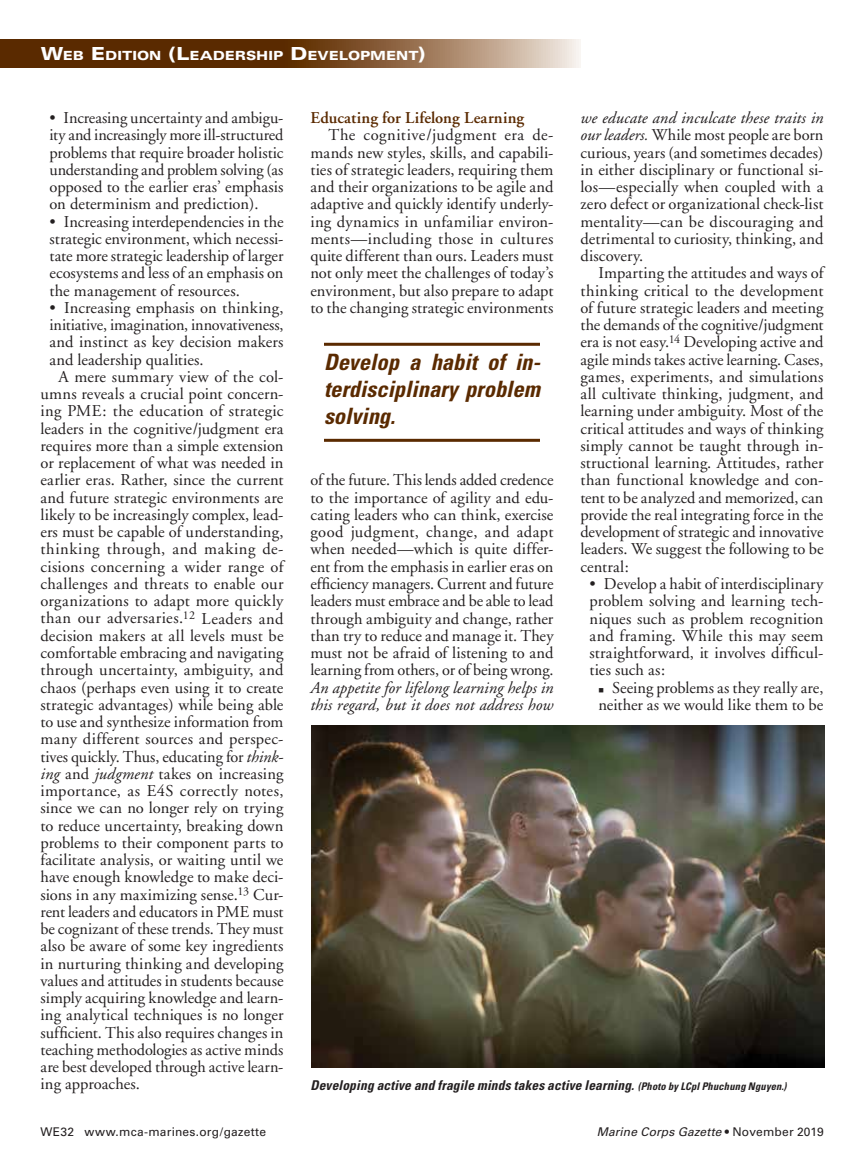
<style>
.page{position:relative;width:864px;height:1175px;background:#fff}
.page>*{position:absolute;margin:0;border:0;box-sizing:border-box;transform-origin:0 0}
.t1{font:italic 700 condensed 22.5px/27px "Univers";color:#5a2a00;text-align:justify}
.t2{font:16.5px/17.2px "Adobe Garamond";letter-spacing:.005em;color:#231f20;text-align:justify}
.t3{font:italic 16.5px/17.2px "Adobe Garamond";letter-spacing:.005em;color:#231f20}
.t4{font:16.5px "Adobe Garamond";letter-spacing:.025em;color:#231f20}
.t5{font:16.5px "Adobe Garamond";letter-spacing:.035em;color:#231f20}
.t6{font:600 16.5px "Adobe Garamond";letter-spacing:.01em;color:#5a2a00}
.t7{font:italic 700 condensed 13.5px "Univers";letter-spacing:.01em;color:#231f20}
.t8{font:900 expanded 12.6px "Univers";letter-spacing:-.005em;color:#fff}
.t9{font:12px "Univers";letter-spacing:.02em;color:#231f20}
.t10{font:italic 12px "Univers";letter-spacing:.015em;color:#231f20}
.s1{font-size:18px}
.s2{font-style:italic}
.s3{font-size:10.5px}
.s4{font-style:normal}
</style>
<div class="page">
<svg style="left:0;top:40px;width:580px;height:28px;background:#7f5632"></svg>
<img style="left:311px;top:725px;width:513px;height:342px">
<hr style="left:324px;top:343px;width:216px;height:3px;background:#5a2a00">
<hr style="left:324px;top:439px;width:216px;height:3px;background:#5a2a00">
<p class="t8" style="left:41px;top:48px;width:387px"><span class="s1">W</span>EB <span class="s1">E</span> DITION <span class="s1">(L</span>EADERSHIP <span class="s1">D</span> EVELOPMENT<span class="s1">)</span></p>
<p class="t2" style="left:50px;top:110px;width:236px">• Increasing uncertainty and ambigu&shy;ity and increasingly more ill-structured problems that require broader holistic understanding and problem solving (as opposed to the earlier eras’ emphasis on determinism and prediction).</p>
<p class="t2" style="left:50px;top:213px;width:236px">• Increasing interdependencies in the strategic environment, which necessi&shy;tate more strategic leadership of larger ecosystems and less of an emphasis on the management of resources.</p>
<p class="t2" style="left:50px;top:299px;width:236px">• Increasing emphasis on thinking,</p>
<p class="t2" style="left:50px;top:317px;width:236px">initiative, imagination, innovativeness,</p>
<p class="t2" style="left:50px;top:334px;width:236px">and instinct as key decision makers</p>
<p class="t2" style="left:50px;top:351px;width:156px">and leadership qualities.</p>
<p class="t2" style="left:59px;top:368px;width:226px">A mere summary view of the col-</p>
<p class="t2" style="left:41px;top:386px;width:244px">umns reveals a crucial point concern-</p>
<p class="t2" style="left:41px;top:403px;width:245px">ing PME: the education of strategic</p>
<p class="t2" style="left:41px;top:420px;width:244px">leaders in the cognitive/judgment era</p>
<p class="t2" style="left:41px;top:437px;width:244px">requires more than a simple extension</p>
<p class="t2" style="left:41px;top:455px;width:245px">or replacement of what was needed in</p>
<p class="t2" style="left:41px;top:472px;width:245px">earlier eras. Rather, since the current</p>
<p class="t2" style="left:41px;top:489px;width:244px">and future strategic environments are</p>
<p class="t2" style="left:40px;top:506px;width:245px">likely to be increasingly complex, lead-</p>
<p class="t2" style="left:40px;top:524px;width:245px">ers must be capable of understanding,</p>
<p class="t5" style="left:40px;top:540px;width:244px">thinking through, and making de-</p>
<p class="t2" style="left:40px;top:558px;width:245px">cisions concerning a wider range of</p>
<p class="t2" style="left:40px;top:575px;width:245px">challenges and threats to enable our</p>
<p class="t2" style="left:40px;top:593px;width:245px">organizations to adapt more quickly</p>
<p class="t4" style="left:40px;top:609px;width:245px">than our adversaries.<sup>12</sup> Leaders and</p>
<p class="t2" style="left:41px;top:627px;width:245px">decision makers at all levels must be</p>
<p class="t2" style="left:40px;top:644px;width:244px">comfortable embracing and navigating</p>
<p class="t2" style="left:40px;top:662px;width:245px">through uncertainty, ambiguity, and</p>
<p class="t2" style="left:40px;top:679px;width:244px">chaos (perhaps even using it to create</p>
<p class="t2" style="left:40px;top:696px;width:245px">strategic advantages) while being able</p>
<p class="t2" style="left:40px;top:713px;width:245px">to use and synthesize information from</p>
<p class="t2" style="left:40px;top:731px;width:244px">many different sources and perspec-</p>
<p class="t2" style="left:40px;top:748px;width:244px">tives quickly. Thus, educating for <span class="s2">think-</span></p>
<p class="t2" style="left:40px;top:765px;width:244px"><span class="s2">ing</span> and <span class="s2">judgment</span> takes on increasing</p>
<p class="t4" style="left:40px;top:782px;width:244px">importance, as E4S correctly notes,</p>
<p class="t2" style="left:40px;top:800px;width:244px">since we can no longer rely on trying</p>
<p class="t2" style="left:40px;top:817px;width:245px">to reduce uncertainty, breaking down</p>
<p class="t2" style="left:40px;top:834px;width:244px">problems to their component parts to</p>
<p class="t2" style="left:40px;top:851px;width:244px">facilitate analysis, or waiting until we</p>
<p class="t2" style="left:40px;top:869px;width:244px">have enough knowledge to make deci-</p>
<p class="t2" style="left:40px;top:886px;width:244px">sions in any maximizing sense.<sup>13</sup> Cur-</p>
<p class="t2" style="left:40px;top:903px;width:245px">rent leaders and educators in PME must</p>
<p class="t2" style="left:40px;top:920px;width:244px">be cognizant of these trends. They must</p>
<p class="t2" style="left:40px;top:938px;width:244px">also be aware of some key ingredients</p>
<p class="t2" style="left:40px;top:955px;width:244px">in nurturing thinking and developing</p>
<p class="t2" style="left:40px;top:972px;width:245px">values and attitudes in students because</p>
<p class="t2" style="left:40px;top:989px;width:245px">simply acquiring knowledge and learn-</p>
<p class="t2" style="left:40px;top:1007px;width:245px">ing analytical techniques is no longer</p>
<p class="t2" style="left:40px;top:1024px;width:244px">sufficient. This also requires changes in</p>
<p class="t2" style="left:40px;top:1041px;width:244px">teaching methodologies as active minds</p>
<p class="t2" style="left:40px;top:1058px;width:245px">are best developed through active learn-</p>
<p class="t2" style="left:40px;top:1076px;width:101px">ing approaches.</p>
<p class="t6" style="left:311px;top:109px;width:215px">Educating for Lifelong Learning</p>
<p class="t2" style="left:310px;top:127px;width:245px;text-indent:18px">The cognitive/judgment era de&shy;mands new styles, skills, and capabili&shy;ties of strategic leaders, requiring them and their organizations to be agile and adaptive and quickly identify underly&shy;ing dynamics in unfamiliar environ&shy;ments—including those in cultures quite different than ours. Leaders must not only meet the challenges of today’s environment, but also prepare to adapt to the changing strategic environments</p>
<h1 class="t1" style="left:324px;top:348px;width:218px">Develop a habit of in&shy;terdisciplinary problem solving.</h1>
<p class="t2" style="left:310px;top:472px;width:245px">of the future. This lends added credence to the importance of agility and edu&shy;cating leaders who can think, exercise good judgment, change, and adapt when needed—which is quite differ&shy;ent from the emphasis in earlier eras on efficiency managers. Current and future leaders must embrace and be able to lead through ambiguity and change, rather than try to reduce and manage it. They must not be afraid of listening to and learning from others, or of being wrong.</p>
<p class="t3" style="left:310px;top:679px;width:244px">An appetite for lifelong learning helps in this regard, but it does not address how</p>
<p class="t2" style="left:580px;top:110px;width:245px"><span class="s2">we educate and inculcate these traits in our leaders.</span> While most people are born curious, years (and sometimes decades) in either disciplinary or functional si&shy;los—especially when coupled with a zero defect or organizational check-list mentality—can be discouraging and detrimental to curiosity, thinking, and discovery.</p>
<p class="t2" style="left:580px;top:265px;width:245px;text-indent:18px">Imparting the attitudes and ways of thinking critical to the development of future strategic leaders and meeting the demands of the cognitive/judgment era is not easy.<sup>14</sup> Developing active and agile minds takes active learning. Cases, games, experiments, and simulations all cultivate thinking, judgment, and learning under ambiguity. Most of the critical attitudes and ways of thinking simply cannot be taught through in&shy;structional learning. Attitudes, rather than functional knowledge and con&shy;tent to be analyzed and memorized, can provide the real integrating force in the development of strategic and innovative leaders. We suggest the following to be central:</p>
<p class="t2" style="left:590px;top:575px;width:236px">• Develop a habit of interdisciplinary problem solving and learning tech&shy;niques such as problem recognition and framing. While this may seem straightforward, it involves difficul&shy;ties such as:</p>
<p class="t2" style="left:598px;top:679px;width:227px">■ Seeing problems as they really are, neither as we would like them to be</p>
<p class="t7" style="left:310px;top:1076px;width:477px">Developing active and fragile minds takes active learning. <span class="s3">(Photo by LCpl Phuchung Nguyen.)</span></p>
<p class="t9" style="left:40px;top:1124px;width:227px">WE32 www.mca-marines.org/gazette</p>
<p class="t10" style="left:597px;top:1124px;width:229px">Marine Corps Gazette <span class="s4">• November 2019</span></p>
</div>
